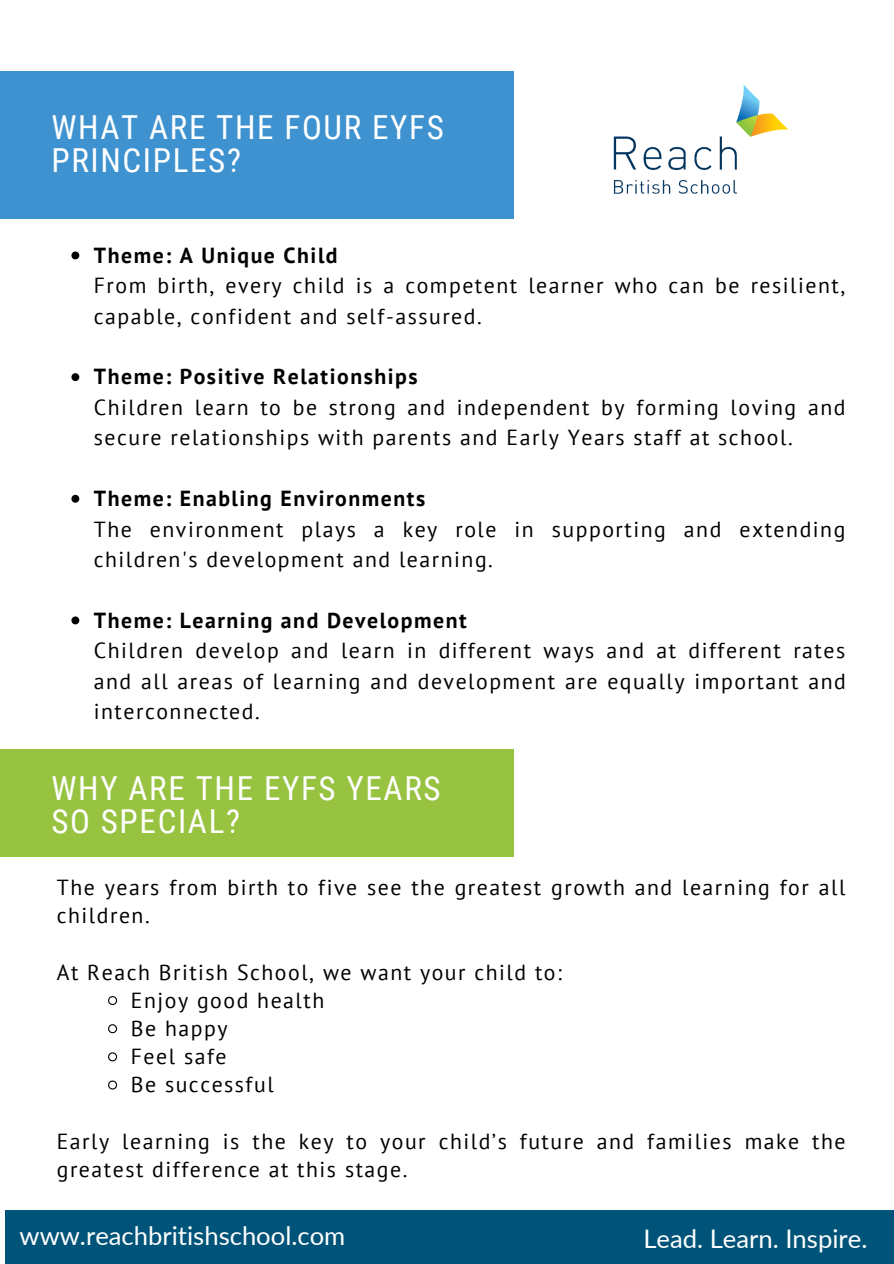
<style>
.page{position:relative;width:894px;height:1264px;background:#fff}
.page>*{position:absolute;margin:0;border:0;box-sizing:border-box;transform-origin:0 0}
.t1{font:33px/32.7px "Roboto Condensed";letter-spacing:.05em;color:#fff}
.t2{font:25.65px "Lato";color:#fff}
.t3{font:21.75px/30.5px "PT Sans";letter-spacing:.07em;color:#000}
.t4{font:700 21.75px "PT Sans";letter-spacing:.07em;color:#000}
</style>
<div class="page">
<svg style="left:71px;top:251px;width:8px;height:8px"></svg>
<svg style="left:71px;top:373px;width:8px;height:8px"></svg>
<svg style="left:71px;top:495px;width:8px;height:7px"></svg>
<svg style="left:71px;top:616px;width:8px;height:8px"></svg>
<img style="left:613px;top:84px;width:176px;height:110px">
<div style="left:0;top:71px;width:513px;height:148px;background:#3e92d0"></div>
<div style="left:5px;top:1210px;width:888px;height:53px;background:#005479"></div>
<div style="left:0;top:749px;width:513px;height:107px;background:#97c341"></div>
<svg style="left:108px;top:996px;width:10px;height:9px"></svg>
<svg style="left:108px;top:1024px;width:10px;height:10px"></svg>
<svg style="left:108px;top:1052px;width:10px;height:10px"></svg>
<svg style="left:108px;top:1080px;width:10px;height:10px"></svg>
<p class="t1" style="left:51px;top:112px;width:394px">WHAT ARE THE FOUR EYFS<br>PRINCIPLES?</p>
<p class="t4" style="left:94px;top:241px;width:245px">Theme: A Unique Child</p>
<p class="t3" style="left:94px;top:270px;width:752px">From birth, every child is a competent learner who can be resilient, capable, confident and self-assured.</p>
<p class="t4" style="left:94px;top:362px;width:325px">Theme: Positive Relationships</p>
<p class="t3" style="left:94px;top:391px;width:753px">Children learn to be strong and independent by forming loving and secure relationships with parents and Early Years staff at school.</p>
<p class="t4" style="left:94px;top:484px;width:333px">Theme: Enabling Environments</p>
<p class="t3" style="left:94px;top:513px;width:752px">The environment plays a key role in supporting and extending children's development and learning.</p>
<p class="t4" style="left:94px;top:605px;width:374px">Theme: Learning and Development</p>
<p class="t3" style="left:94px;top:635px;width:753px;text-align:justify">Children develop and learn in different ways and at different rates and all areas of learning and development are equally important and interconnected.</p>
<p class="t1" style="left:51px;top:772px;width:390px">WHY ARE THE EYFS YEARS<br>SO SPECIAL?</p>
<p class="t3" style="left:57px;top:873px;width:790px;line-height:28.2px">The years from birth to five see the greatest growth and learning for all children.</p>
<p class="t3" style="left:57px;top:956px;width:506px">At Reach British School, we want your child to:</p>
<p class="t3" style="left:131px;top:984px;width:195px">Enjoy good health</p>
<p class="t3" style="left:131px;top:1012px;width:98px">Be happy</p>
<p class="t3" style="left:131px;top:1040px;width:97px">Feel safe</p>
<p class="t3" style="left:131px;top:1069px;width:144px">Be successful</p>
<p class="t3" style="left:57px;top:1126px;width:790px;line-height:28.2px">Early learning is the key to your child’s future and families make the greatest difference at this stage.</p>
<p class="t2" style="left:20px;top:1219px;width:327px">www.reachbritishschool.com</p>
<p class="t2" style="left:643px;top:1222px;width:225px">Lead. Learn. Inspire.</p>
</div>
